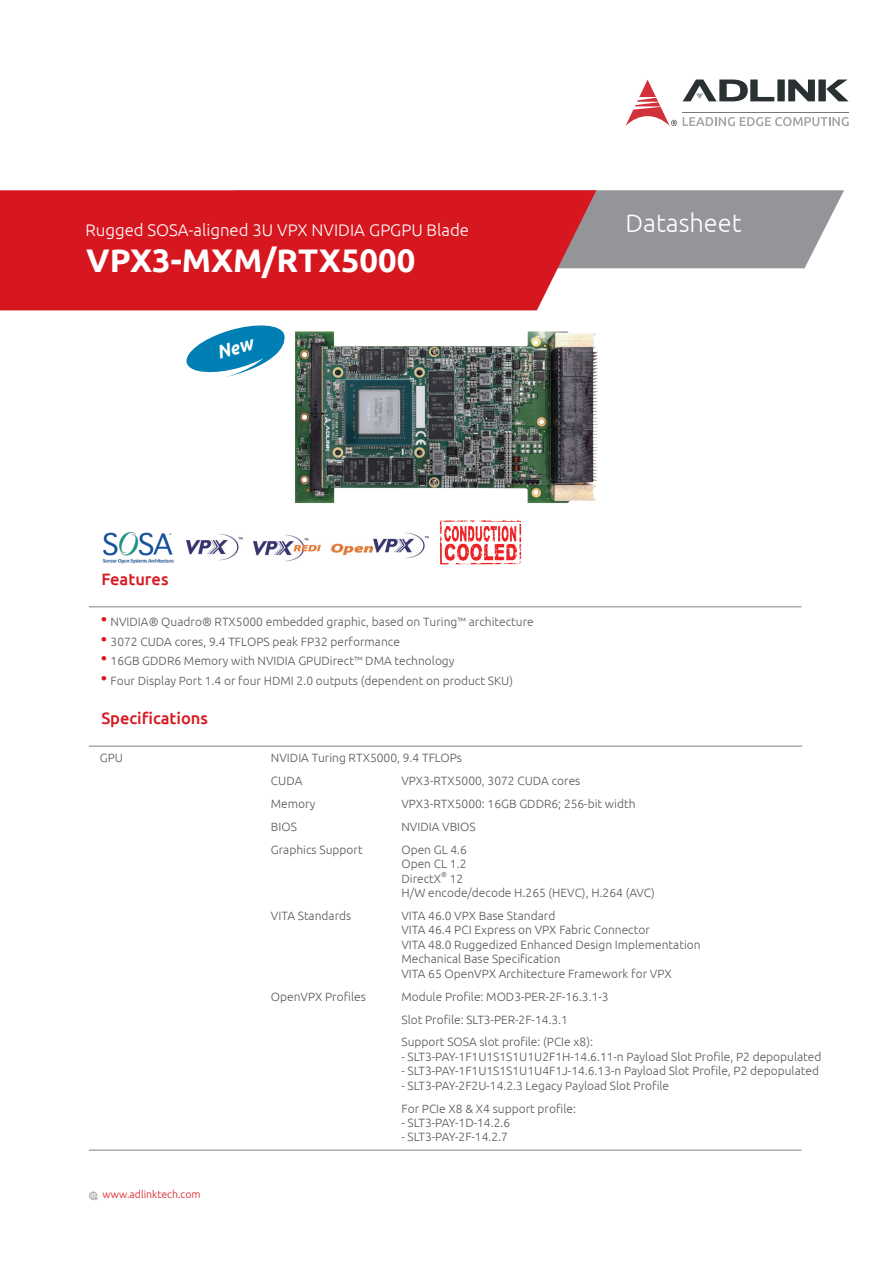
<style>
.page{position:relative;width:893px;height:1263px;background:#fff}
.page>*{position:absolute;margin:0;border:0;box-sizing:border-box;transform-origin:0 0}
.t1{font:700 32.7px "Ubuntu";color:#fff}
.t2{font:300 25.35px "Ubuntu";color:#fff}
.t3{font:300 16.8px "Ubuntu";color:#fff}
.t4{font:500 16.5px "Ubuntu";color:#d7171f}
.t5{font:300 12px/23px "Ubuntu";color:#57585a}
.t6{font:300 10.5px "Ubuntu";color:#d7171f}
.t7{font:300 7.05px "Ubuntu";color:#57585a}
.s1{font-family:"Microsoft Jheng Hei";font-size:18px;color:#d7171f}
</style>
<div class="page">
<hr style="left:89px;top:1150px;width:712px;height:1px;background:#808285">
<svg style="left:596px;top:190px;width:248px;height:78px;background:#9b9d9f"></svg>
<div style="left:0;top:190px;width:596px;height:120px;background:#d7171f"></div>
<svg style="left:625px;top:80px;width:52px;height:46px"></svg>
<svg style="left:683px;top:117px;width:166px;height:9px"></svg>
<svg style="left:683px;top:80px;width:165px;height:21px"></svg>
<hr style="left:683px;top:112px;width:166px;height:1px;background:#767a7c">
<svg style="left:89px;top:1191px;width:9px;height:10px"></svg>
<hr style="left:89px;top:606px;width:712px;height:1px;background:#808285">
<hr style="left:89px;top:746px;width:713px;height:1px;background:#808285">
<img style="left:331px;top:532px;width:98px;height:27px">
<img style="left:253px;top:534px;width:68px;height:27px">
<img style="left:439px;top:520px;width:83px;height:45px">
<img style="left:186px;top:533px;width:57px;height:27px">
<img style="left:271px;top:283px;width:327px;height:220px">
<img style="left:103px;top:532px;width:71px;height:32px">
<svg style="left:186px;top:322px;width:104px;height:55px"></svg>
<h3 class="t3" style="left:85px;top:220px;width:385px">Rugged SOSA-aligned 3U VPX NVIDIA GPGPU Blade</h3>
<h1 class="t1" style="left:86px;top:241px;width:331px">VPX3-MXM/RTX5000</h1>
<h2 class="t2" style="left:625px;top:208px;width:118px">Datasheet</h2>
<h3 class="t4" style="left:101px;top:568px;width:69px">Features</h3>
<p class="t5" style="left:100px;top:610px;width:435px"><span class="s1">•</span> NVIDIA® Quadro® RTX5000 embedded graphic, based on Turing™ architecture</p>
<p class="t5" style="left:100px;top:629px;width:301px"><span class="s1">•</span> 3072 CUDA cores, 9.4 TFLOPS peak FP32 performance</p>
<p class="t5" style="left:100px;top:649px;width:356px"><span class="s1">•</span> 16GB GDDR6 Memory with NVIDIA GPUDirect™ DMA technology</p>
<p class="t5" style="left:100px;top:669px;width:414px"><span class="s1">•</span> Four Display Port 1.4 or four HDMI 2.0 outputs (dependent on product SKU)</p>
<h3 class="t4" style="left:101px;top:708px;width:108px">Specifications</h3>
<p class="t5" style="left:100px;top:746px;width:25px">GPU</p>
<p class="t5" style="left:271px;top:746px;width:193px">NVIDIA Turing RTX5000, 9.4 TFLOPs<br>CUDA<br>Memory<br>BIOS<br>Graphics Support</p>
<p class="t5" style="left:401px;top:769px;width:236px">VPX3-RTX5000, 3072 CUDA cores<br>VPX3-RTX5000: 16GB GDDR6; 256-bit width<br>NVIDIA VBIOS<br>Open GL 4.6</p>
<p class="t5" style="left:401px;top:856px;width:66px;line-height:14.4px">Open CL 1.2<br>DirectX</p>
<p class="t7" style="left:441px;top:870px;width:7px">®</p>
<p class="t5" style="left:401px;top:871px;width:255px;line-height:14.4px;text-indent:48px">12<br>H/W encode/decode H.265 (HEVC), H.264 (AVC)</p>
<p class="t5" style="left:401px;top:908px;width:301px;line-height:14.4px">VITA 46.0 VPX Base Standard<br>VITA 46.4 PCI Express on VPX Fabric Connector<br>VITA 48.0 Ruggedized Enhanced Design Implementation Mechanical Base Specification<br>VITA 65 OpenVPX Architecture Framework for VPX</p>
<p class="t5" style="left:401px;top:984px;width:209px">Module Profile: MOD3-PER-2F-16.3.1-3<br>Slot Profile: SLT3-PER-2F-14.3.1<br>Support SOSA slot profile: (PCIe x8):</p>
<p class="t5" style="left:401px;top:1045px;width:421px">- SLT3-PAY-1F1U1S1S1U1U2F1H-14.6.11-n Payload Slot Profile, P2 depopulated</p>
<p class="t5" style="left:401px;top:1059px;width:419px">- SLT3-PAY-1F1U1S1S1U1U4F1J-14.6.13-n Payload Slot Profile, P2 depopulated</p>
<p class="t5" style="left:401px;top:1073px;width:269px">- SLT3-PAY-2F2U-14.2.3 Legacy Payload Slot Profile<br>For PCIe X8 &amp; X4 support profile:</p>
<p class="t5" style="left:401px;top:1111px;width:110px">- SLT3-PAY-1D-14.2.6</p>
<p class="t5" style="left:401px;top:1125px;width:108px">- SLT3-PAY-2F-14.2.7</p>
<p class="t5" style="left:271px;top:904px;width:82px">VITA Standards</p>
<p class="t5" style="left:271px;top:984px;width:96px">OpenVPX Profiles</p>
<p class="t6" style="left:102px;top:1188px;width:100px">www.adlinktech.com</p>
</div>
